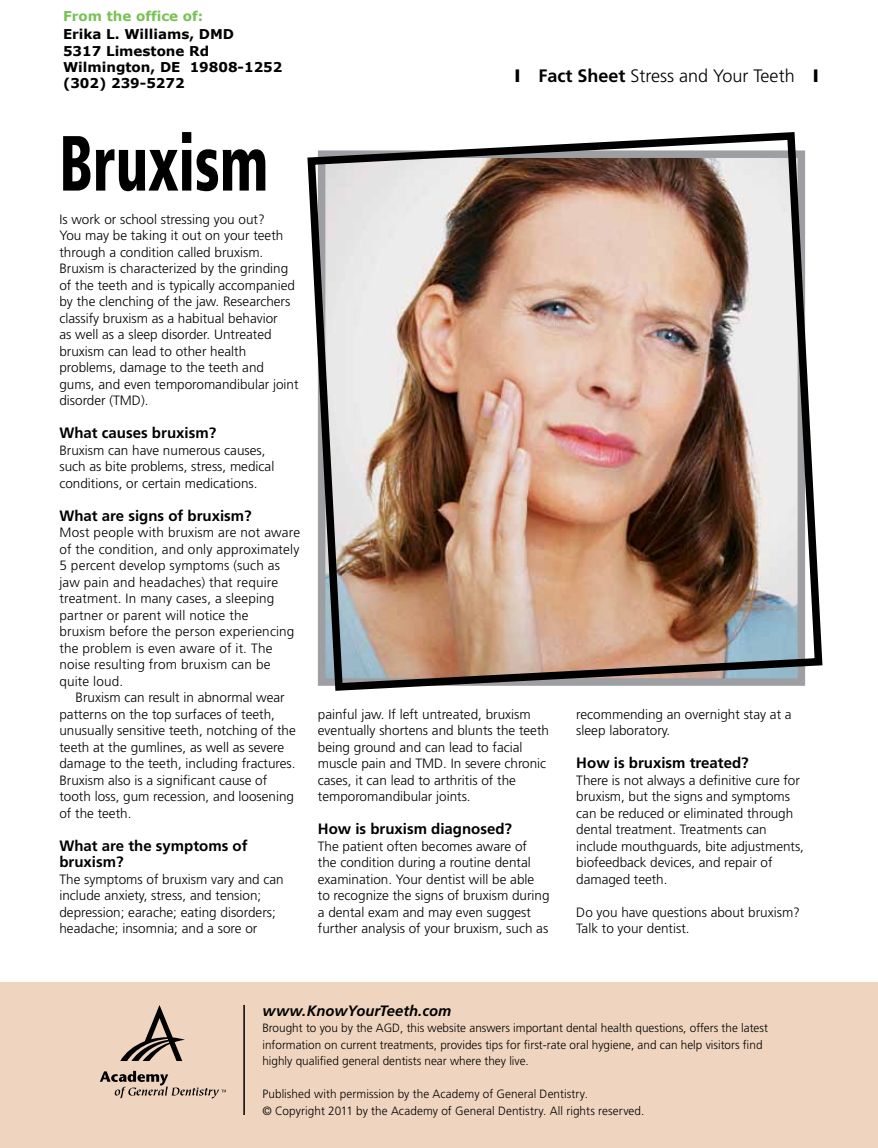
<style>
.page{position:relative;width:878px;height:1148px;background:#fff}
.page>*{position:absolute;margin:0;border:0;box-sizing:border-box;transform-origin:0 0}
.t1{font:900 condensed 78px "Frutiger";color:#000;scale:.75 1}
.t2{font:300 18px "Frutiger";color:#000}
.t3{font:700 15px/16.5px "Frutiger";color:#000}
.t4{font:italic 700 15px "Frutiger";letter-spacing:.005em;color:#000}
.t5{font:300 13.5px/16.5px "Frutiger";color:#000}
.t6{font:700 13.5px/16.4px "Verdana";color:#000}
.t7{font:700 13.5px "Verdana";color:#78c254}
.t8{font:300 12px/16.5px "Frutiger";color:#000}
.s1{font-weight:900}
.s2{font-weight:700}
</style>
<div class="page">
<div style="left:0;top:983px;width:878px;height:165px;background:#efd5bf"></div>
<svg style="left:120px;top:1005px;width:65px;height:56px"></svg>
<svg style="left:100px;top:1070px;width:126px;height:28px"></svg>
<hr style="left:243px;top:1005px;width:2px;height:110px;background:#000">
<img style="left:307px;top:132px;width:516px;height:559px">
<p class="t7" style="left:63px;top:8px;width:142px">From the office of:</p>
<p class="t6" style="left:63px;top:26px;width:221px">Erika L. Williams, DMD<br>5317 Limestone Rd<br>Wilmington, DE 19808-1252 (302) 239-5272</p>
<h1 class="t1" style="left:59px;top:116px;width:280px">Bruxism</h1>
<p class="t5" style="left:59px;top:211px;width:241px">Is work or school stressing you out?<br>You may be taking it out on your teeth through a condition called bruxism.<br>Bruxism is characterized by the grinding of the teeth and is typically accompanied by the clenching of the jaw. Researchers classify bruxism as a habitual behavior<br>as well as a sleep disorder. Untreated bruxism can lead to other health problems, damage to the teeth and gums, and even temporomandibular joint disorder (TMD).</p>
<p class="t3" style="left:59px;top:424px;width:158px">What causes bruxism?</p>
<p class="t5" style="left:59px;top:442px;width:216px">Bruxism can have numerous causes, such as bite problems, stress, medical conditions, or certain medications.</p>
<p class="t3" style="left:59px;top:507px;width:194px">What are signs of bruxism?</p>
<p class="t5" style="left:59px;top:524px;width:242px">Most people with bruxism are not aware of the condition, and only approximately 5 percent develop symptoms (such as jaw pain and headaches) that require treatment. In many cases, a sleeping partner or parent will notice the<br>bruxism before the person experiencing the problem is even aware of it. The noise resulting from bruxism can be quite loud.</p>
<p class="t5" style="left:59px;top:689px;width:238px;text-indent:16px">Bruxism can result in abnormal wear patterns on the top surfaces of teeth, unusually sensitive teeth, notching of the teeth at the gumlines, as well as severe damage to the teeth, including fractures.<br>Bruxism also is a significant cause of tooth loss, gum recession, and loosening of the teeth.</p>
<p class="t3" style="left:59px;top:837px;width:190px">What are the symptoms of bruxism?</p>
<p class="t5" style="left:59px;top:871px;width:226px">The symptoms of bruxism vary and can include anxiety, stress, and tension; depression; earache; eating disorders; headache; insomnia; and a sore or</p>
<h2 class="t2" style="left:514px;top:65px;width:306px"><span class="s1">I</span> <span class="s2">Fact Sheet</span> Stress and Your Teeth <span class="s1">I</span></h2>
<p class="t5" style="left:318px;top:706px;width:233px">painful jaw. If left untreated, bruxism eventually shortens and blunts the teeth being ground and can lead to facial muscle pain and TMD. In severe chronic cases, it can lead to arthritis of the temporomandibular joints.</p>
<p class="t3" style="left:318px;top:820px;width:196px">How is bruxism diagnosed?</p>
<p class="t5" style="left:318px;top:838px;width:233px">The patient often becomes aware of<br>the condition during a routine dental examination. Your dentist will be able to recognize the signs of bruxism during a dental exam and may even suggest further analysis of your bruxism, such as</p>
<p class="t5" style="left:576px;top:706px;width:217px">recommending an overnight stay at a sleep laboratory.</p>
<p class="t3" style="left:576px;top:754px;width:174px">How is bruxism treated?</p>
<p class="t5" style="left:576px;top:772px;width:229px">There is not always a definitive cure for bruxism, but the signs and symptoms can be reduced or eliminated through dental treatment. Treatments can include mouthguards, bite adjustments, biofeedback devices, and repair of damaged teeth.</p>
<p class="t5" style="left:576px;top:904px;width:225px">Do you have questions about bruxism?<br>Talk to your dentist.</p>
<p class="t4" style="left:262px;top:1001px;width:190px">www.KnowYourTeeth.com</p>
<p class="t8" style="left:262px;top:1020px;width:507px">Brought to you by the AGD, this website answers important dental health questions, offers the latest information on current treatments, provides tips for first-rate oral hygiene, and can help visitors find highly qualified general dentists near where they live.</p>
<p class="t8" style="left:262px;top:1086px;width:383px">Published with permission by the Academy of General Dentistry.<br>© Copyright 2011 by the Academy of General Dentistry. All rights reserved.</p>
</div>
